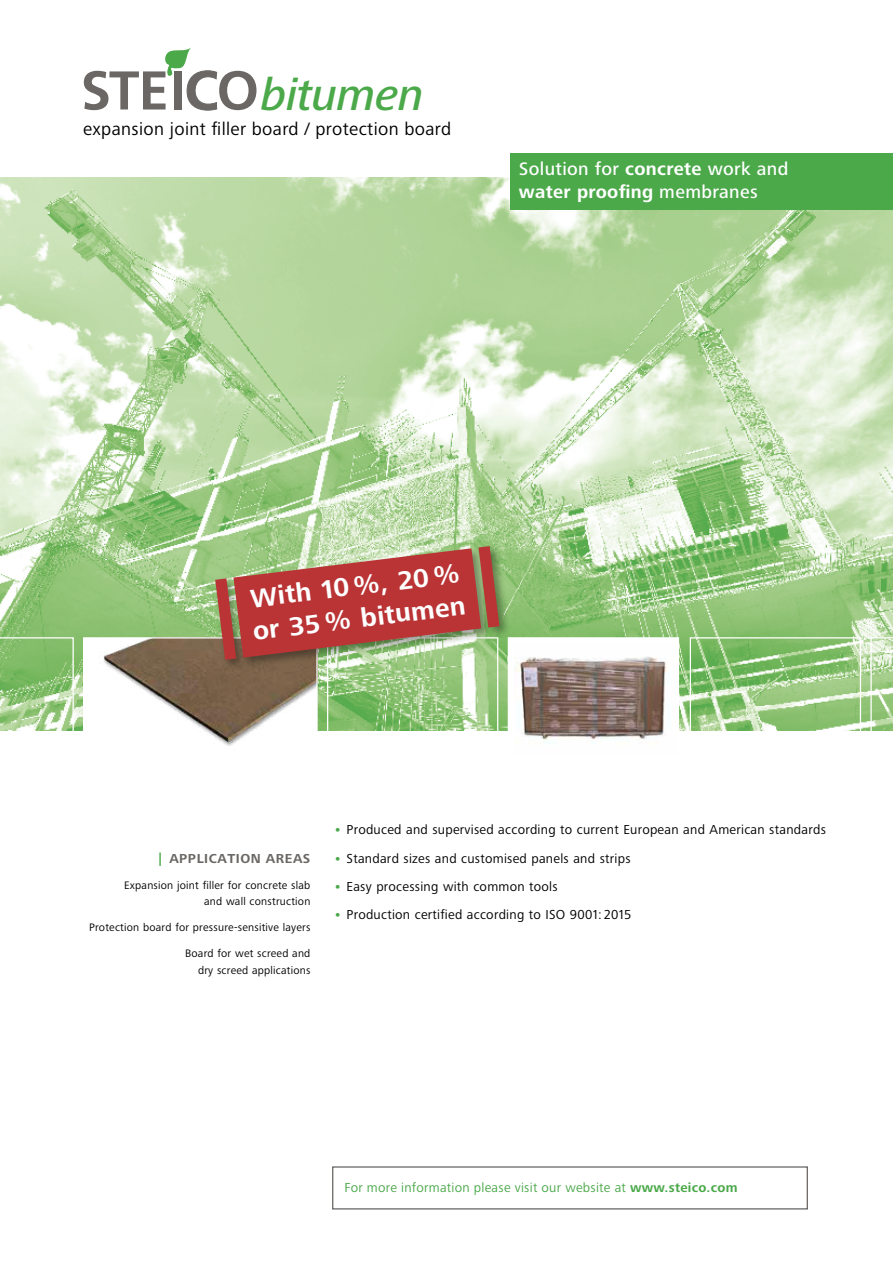
<style>
.page{position:relative;width:893px;height:1263px;background:#fff}
.page>*{position:absolute;margin:0;border:0;box-sizing:border-box;transform-origin:0 0}
.t1{font:italic 500 46.2px "Frutiger Next LTW1 G";letter-spacing:-.01em;color:#4ba94a}
.t2{font:700 27px/32.4px "Frutiger Next LTW1 G";color:#fff}
.t3{font:500 18.75px/22.5px "Frutiger Next LTW1 G";letter-spacing:.02em;color:#fff}
.t4{font:18.6px "Frutiger Next LTW1 G";letter-spacing:.02em;color:#000}
.t5{font:13.5px "Frutiger Next LTW1 G";letter-spacing:.02em;color:#000}
.t6{font:13.5px "Frutiger Next LTW1 G";letter-spacing:.02em;color:#4ba94a}
.t7{font:700 13.5px "Frutiger Next LTW1 G";letter-spacing:.04em;color:#6a6764}
.t8{font:11.25px/16.5px "Frutiger Next LTW1 G";letter-spacing:.02em;color:#000;text-align:right}
.s1{font-weight:700}
.s2{color:#4ba94a}
.s3{font-weight:700;color:#4ba94a}
</style>
<div class="page">
<div style="left:332px;top:1166px;width:476px;height:43px;border:1px solid #6a6764"></div>
<img style="left:0;top:177px;width:893px;height:553px">
<svg style="left:84px;top:47px;width:172px;height:64px"></svg>
<div style="left:510px;top:153px;width:383px;height:57px;background:#4ba94a"></div>
<div style="left:84px;top:638px;width:233px;height:127px;background:#fff"></div>
<img style="left:103px;top:639px;width:213px;height:107px">
<div style="left:83px;top:637px;width:235px;height:129px;border:1px solid #fff"></div>
<div style="left:327px;top:637px;width:171px;height:129px;border:1px solid #fff"></div>
<svg style="left:0;top:637px;width:74px;height:94px;background:#98c883"></svg>
<div style="left:508px;top:638px;width:170px;height:127px;background:#fff"></div>
<img style="left:515px;top:657px;width:152px;height:87px">
<div style="left:508px;top:637px;width:171px;height:129px;border:1px solid #fff"></div>
<svg style="left:870px;top:637px;width:23px;height:94px;background:#bad9a8"></svg>
<div style="left:690px;top:637px;width:171px;height:129px;border:1px solid #fff"></div>
<svg style="left:208px;top:534px;width:298px;height:138px;background:#ae775f"></svg>
<h1 class="t1" style="left:261px;top:68px;width:164px">bitumen</h1>
<h3 class="t4" style="left:83px;top:118px;width:370px">expansion joint filler board / protection board</h3>
<h3 class="t3" style="left:519px;top:159px;width:271px">Solution for <span class="s1">concrete</span> work and <span class="s1">water proofing</span> membranes</h3>
<h2 class="t2" style="left:247px;top:584px;width:216px;rotate:-7deg">With 10 %, 20 % or 35 % bitumen</h2>
<p class="t7" style="left:159px;top:851px;width:153px"><span class="s2">|</span> APPLICATION AREAS</p>
<p class="t8" style="left:124px;top:877px;width:188px">Expansion joint filler for concrete slab and wall construction</p>
<p class="t8" style="left:89px;top:919px;width:223px">Protection board for pressure-sensitive layers</p>
<p class="t8" style="left:185px;top:945px;width:127px">Board for wet screed and dry screed applications</p>
<p class="t5" style="left:334px;top:822px;width:494px"><span class="s3">•</span> Produced and supervised according to current European and American standards</p>
<p class="t5" style="left:334px;top:850px;width:298px"><span class="s3">•</span> Standard sizes and customised panels and strips</p>
<p class="t5" style="left:334px;top:878px;width:225px"><span class="s3">•</span> Easy processing with common tools</p>
<p class="t5" style="left:334px;top:907px;width:299px"><span class="s3">•</span> Production certified according to ISO 9001: 2015</p>
<p class="t6" style="left:344px;top:1180px;width:395px">For more information please visit our website at <span class="s1">www.steico.com</span></p>
</div>
